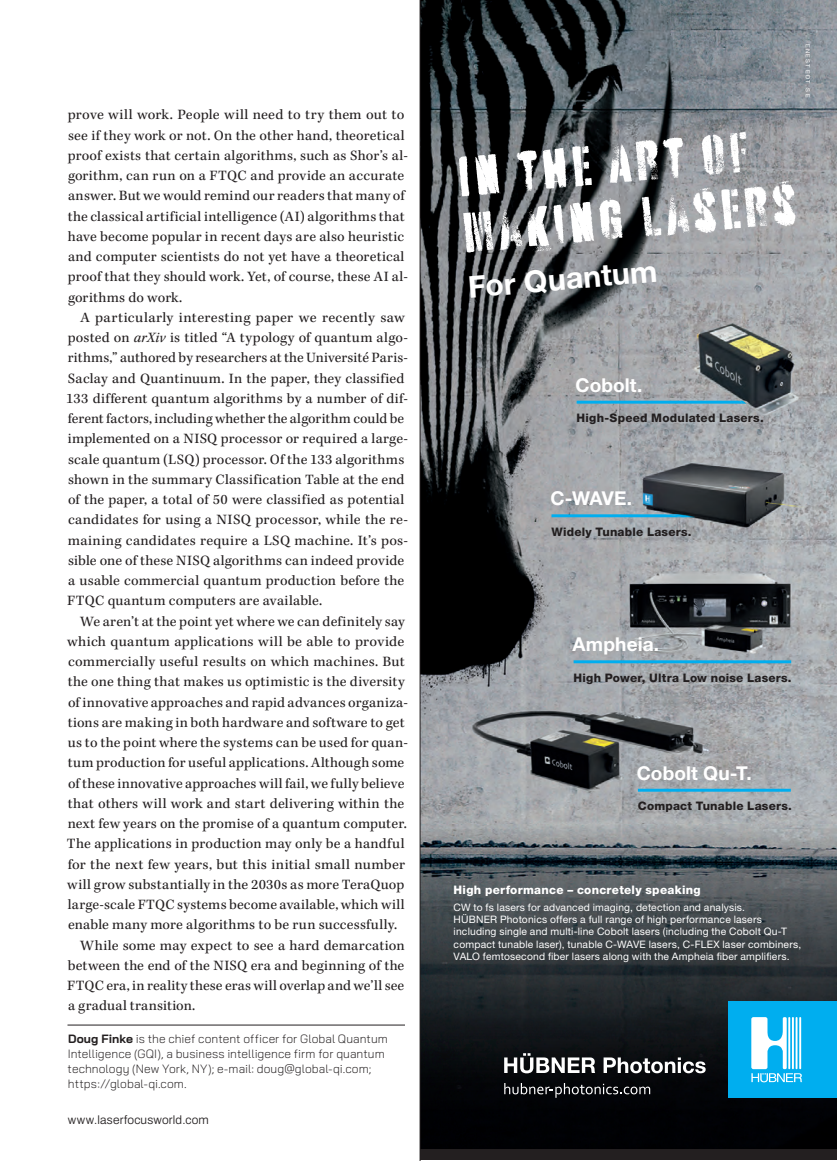
<style>
.page{position:relative;width:837px;height:1161px;background:#fff}
.page>*{position:absolute;margin:0;border:0;box-sizing:border-box;transform-origin:0 0}
.t1{font:55.8px/55.8px "Battery Park";color:#fff}
.t2{font:700 30.3px "Helvetica Neue LT Std";color:#fff}
.t3{font:700 19.05px "Helvetica Neue LT Std";letter-spacing:.005em;color:#fff}
.t4{font:14.7px/20.2px "Kepler 3 VF Default Roman";letter-spacing:.015em;color:#231f20}
.t5{font:300 12px/15px "Bai Jamjuree";letter-spacing:.005em;color:#231f20}
.t6{font:600 12px "Archivo";letter-spacing:.015em;color:#231f20}
.t7{font:800 11.7px "Helvetica Neue LT Std";letter-spacing:.02em;color:#231f20}
.t8{font:800 11.7px "Helvetica Neue LT Std";letter-spacing:.025em;color:#fff}
.t9{font:10.35px/12.3px "Helvetica Neue LT Std";letter-spacing:.02em;color:#fff}
.t10{font:5.85px "Helvetica Neue LT Std";letter-spacing:.215em;color:#fff}
.s1{font-family:"Kepler 3 VF Default";font-style:italic}
.s2{font-weight:700}
</style>
<div class="page">
<img style="left:421px;top:0;width:416px;height:824px">
<img style="left:421px;top:0;width:130px;height:717px">
<div style="left:420px;top:1149px;width:417px;height:11px;background:#231f20"></div>
<img style="left:421px;top:824px;width:416px;height:325px">
<div style="left:823px;top:1002px;width:14px;height:96px;background:#00aeef"></div>
<div style="left:728px;top:1002px;width:96px;height:96px;background:#00aeef"></div>
<svg style="left:751px;top:1017px;width:51px;height:65px"></svg>
<svg style="left:504px;top:1053px;width:91px;height:20px"></svg>
<svg style="left:604px;top:1057px;width:102px;height:16px"></svg>
<svg style="left:504px;top:1083px;width:146px;height:15px;background:#303134"></svg>
<svg style="left:550px;top:797px;width:4px;height:3px"></svg>
<svg style="left:589px;top:795px;width:10px;height:4px"></svg>
<svg style="left:612px;top:794px;width:4px;height:5px"></svg>
<svg style="left:570px;top:794px;width:4px;height:3px"></svg>
<svg style="left:694px;top:793px;width:4px;height:3px"></svg>
<svg style="left:667px;top:792px;width:4px;height:4px"></svg>
<svg style="left:535px;top:792px;width:5px;height:4px"></svg>
<img style="left:471px;top:710px;width:239px;height:82px">
<img style="left:626px;top:571px;width:166px;height:84px">
<hr style="left:638px;top:789px;width:153px;height:3px;background:#00aeef">
<hr style="left:552px;top:514px;width:143px;height:3px;background:#00aeef">
<hr style="left:577px;top:401px;width:185px;height:3px;background:#00aeef">
<hr style="left:574px;top:660px;width:217px;height:3px;background:#00aeef">
<img style="left:692px;top:321px;width:109px;height:95px">
<img style="left:739px;top:401px;width:23px;height:3px">
<img style="left:642px;top:461px;width:187px;height:67px">
<img style="left:667px;top:514px;width:28px;height:3px">
<hr style="left:420px;top:0;width:1px;height:1161px;background:#231f20">
<hr style="left:68px;top:1025px;width:337px;height:1px;background:#231f20">
<p class="t4" style="left:68px;top:105px;width:342px">prove will work. People will need to try them out to see if they work or not. On the other hand, theoretical proof exists that certain algorithms, such as Shor’s al&shy;gorithm, can run on a FTQC and provide an accurate answer. But we would remind our readers that many of the classical artificial intelligence (AI) algorithms that have become popular in recent days are also heuristic and computer scientists do not yet have a theoretical proof that they should work. Yet, of course, these AI al&shy;gorithms do work.</p>
<p class="t4" style="left:66px;top:308px;width:343px;text-indent:14px">A particularly interesting paper we recently saw posted on <span class="s1">arXiv</span> is titled “A typology of quantum algo&shy;rithms,” authored by researchers at the Université Paris-Saclay and Quantinuum. In the paper, they classified 133 different quantum algorithms by a number of dif&shy;ferent factors, including whether the algorithm could be implemented on a NISQ processor or required a large&shy;scale quantum (LSQ) processor. Of the 133 algorithms shown in the summary Classification Table at the end of the paper, a total of 50 were classified as potential candidates for using a NISQ processor, while the re&shy;maining candidates require a LSQ machine. It’s pos&shy;sible one of these NISQ algorithms can indeed provide a usable commercial quantum production before the FTQC quantum computers are available.</p>
<p class="t4" style="left:80px;top:611px;width:326px">We aren’t at the point yet where we can definitely say</p>
<p class="t4" style="left:67px;top:632px;width:339px">which quantum applications will be able to provide</p>
<p class="t4" style="left:68px;top:652px;width:338px">commercially useful results on which machines. But</p>
<p class="t4" style="left:68px;top:672px;width:339px">the one thing that makes us optimistic is the diversity</p>
<p class="t4" style="left:68px;top:692px;width:342px">of innovative approaches and rapid advances organiza-</p>
<p class="t4" style="left:68px;top:713px;width:338px">tions are making in both hardware and software to get</p>
<p class="t4" style="left:68px;top:733px;width:342px">us to the point where the systems can be used for quan-</p>
<p class="t4" style="left:68px;top:753px;width:338px">tum production for useful applications. Although some</p>
<p class="t4" style="left:68px;top:773px;width:338px">of these innovative approaches will fail, we fully believe</p>
<p class="t4" style="left:68px;top:794px;width:338px">that others will work and start delivering within the</p>
<p class="t4" style="left:68px;top:814px;width:341px">next few years on the promise of a quantum computer.</p>
<p class="t4" style="left:67px;top:834px;width:339px">The applications in production may only be a handful</p>
<p class="t4" style="left:68px;top:854px;width:339px">for the next few years, but this initial small number</p>
<p class="t4" style="left:67px;top:875px;width:339px">will grow substantially in the 2030s as more TeraQuop</p>
<p class="t4" style="left:68px;top:895px;width:338px">large-scale FTQC systems become available, which will</p>
<p class="t4" style="left:68px;top:915px;width:331px">enable many more algorithms to be run successfully.</p>
<p class="t4" style="left:80px;top:935px;width:326px">While some may expect to see a hard demarcation</p>
<p class="t4" style="left:68px;top:956px;width:338px">between the end of the NISQ era and beginning of the</p>
<p class="t4" style="left:67px;top:976px;width:339px">FTQC era, in reality these eras will overlap and we’ll see</p>
<p class="t4" style="left:68px;top:996px;width:129px">a gradual transition.</p>
<p class="t5" style="left:68px;top:1031px;width:322px"><span class="s2">Doug Finke</span> is the chief content officer for Global Quantum Intelligence (GQI), a business intelligence firm for quantum technology (New York, NY); e-mail: doug@global-qi.com; https://global-qi.com.</p>
<p class="t6" style="left:68px;top:1111px;width:142px">www.laserfocusworld.com</p>
<p class="t10" style="left:811px;top:44px;width:55px;rotate:90deg">ENEST EDT.S E</p>
<h1 class="t1" style="left:453px;top:149px;width:340px;rotate:-5deg">In the Art of<br>Making Lasers</h1>
<h2 class="t2" style="left:466px;top:268px;width:191px;rotate:-5deg">For Quantum</h2>
<p class="t3" style="left:576px;top:373px;width:68px">Cobolt.</p>
<p class="t7" style="left:577px;top:411px;width:189px">High-Speed Modulated Lasers.</p>
<p class="t3" style="left:550px;top:487px;width:83px">C-WAVE.</p>
<p class="t7" style="left:552px;top:524px;width:142px">Widely Tunable Lasers.</p>
<p class="t3" style="left:573px;top:633px;width:88px">Ampheia.</p>
<p class="t7" style="left:574px;top:670px;width:220px">High Power, Ultra Low noise Lasers.</p>
<p class="t3" style="left:637px;top:761px;width:117px">Cobolt Qu-T.</p>
<p class="t7" style="left:638px;top:799px;width:156px">Compact Tunable Lasers.</p>
<p class="t8" style="left:454px;top:883px;width:248px">High performance – concretely speaking</p>
<p class="t9" style="left:454px;top:901px;width:349px">CW to fs lasers for advanced imaging, detection and analysis.<br>HÜBNER Photonics offers a full range of high performance lasers including single and multi-line Cobolt lasers (including the Cobolt Qu-T compact tunable laser), tunable C-WAVE lasers, C-FLEX laser combiners, VALO femtosecond fiber lasers along with the Ampheia fiber amplifiers.</p>
</div>
